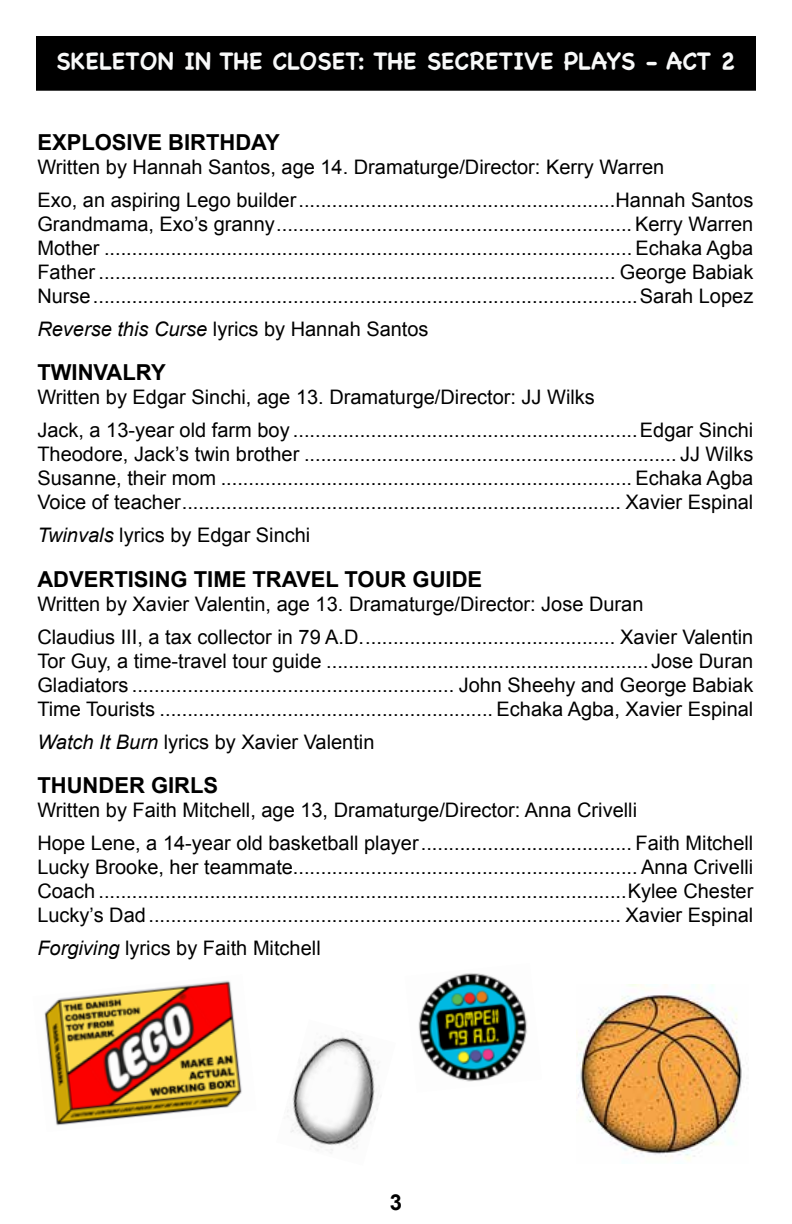
<style>
.page{position:relative;width:792px;height:1224px;background:#fff}
.page>*{position:absolute;margin:0;border:0;box-sizing:border-box;transform-origin:0 0}
.t1{font:700 24px "Chalkboard SE";color:#f8f9f9}
.t2{font:700 22px "Arial";color:#000}
.t3{font:20px/24px "Arial";color:#000}
.s1{font-style:italic}
</style>
<div class="page">
<div style="left:37px;top:37px;width:718px;height:53px;background:#000"></div>
<div style="left:36px;top:36px;width:720px;height:55px;border:2px solid #000"></div>
<img style="left:576px;top:985px;width:167px;height:175px">
<img style="left:418px;top:973px;width:109px;height:109px">
<img style="left:287px;top:1035px;width:94px;height:118px">
<img style="left:44px;top:980px;width:198px;height:146px">
<p class="t1" style="left:56px;top:46px;width:681px">SKELETON IN THE CLOSET: THE SECRETIVE PLAYS - ACT 2</p>
<p class="t2" style="left:37px;top:128px;width:244px">EXPLOSIVE BIRTHDAY</p>
<p class="t3" style="left:37px;top:151px;width:717px;line-height:33px">Written by Hannah Santos, age 14. Dramaturge/Director: Kerry Warren<br>Exo, an aspiring Lego builder.........................................................Hannah Santos</p>
<p class="t3" style="left:37px;top:212px;width:717px;text-align:justify">Grandmama, Exo’s granny................................................................Kerry Warren Mother ............................................................................................... Echaka Agba Father ............................................................................................. George Babiak Nurse..................................................................................................Sarah Lopez</p>
<p class="t3" style="left:37px;top:317px;width:393px"><span class="s1">Reverse this Curse</span> lyrics by Hannah Santos</p>
<p class="t2" style="left:37px;top:358px;width:130px">TWINVALRY</p>
<p class="t3" style="left:37px;top:381px;width:717px;line-height:33px">Written by Edgar Sinchi, age 13. Dramaturge/Director: JJ Wilks<br>Jack, a 13-year old farm boy ..............................................................Edgar Sinchi</p>
<p class="t3" style="left:37px;top:443px;width:718px;text-align:justify">Theodore, Jack’s twin brother ................................................................... JJ Wilks Susanne, their mom .......................................................................... Echaka Agba Voice of teacher............................................................................... Xavier Espinal</p>
<p class="t3" style="left:37px;top:524px;width:275px"><span class="s1">Twinvals</span> lyrics by Edgar Sinchi</p>
<p class="t2" style="left:37px;top:565px;width:446px">ADVERTISING TIME TRAVEL TOUR GUIDE</p>
<p class="t3" style="left:37px;top:588px;width:717px;line-height:33px">Written by Xavier Valentin, age 13. Dramaturge/Director: Jose Duran<br>Claudius III, a tax collector in 79 A.D.............................................. Xavier Valentin</p>
<p class="t3" style="left:37px;top:649px;width:718px;text-align:justify">Tor Guy, a time-travel tour guide ..........................................................Jose Duran Gladiators .......................................................... John Sheehy and George Babiak Time Tourists ............................................................ Echaka Agba, Xavier Espinal</p>
<p class="t3" style="left:37px;top:730px;width:339px"><span class="s1">Watch It Burn</span> lyrics by Xavier Valentin</p>
<p class="t2" style="left:37px;top:771px;width:182px">THUNDER GIRLS</p>
<p class="t3" style="left:37px;top:794px;width:718px;line-height:33px">Written by Faith Mitchell, age 13, Dramaturge/Director: Anna Crivelli<br>Hope Lene, a 14-year old basketball player...................................... Faith Mitchell</p>
<p class="t3" style="left:37px;top:855px;width:718px;text-align:justify">Lucky Brooke, her teammate.............................................................. Anna Crivelli Coach ...............................................................................................Kylee Chester Lucky’s Dad..................................................................................... Xavier Espinal</p>
<p class="t3" style="left:37px;top:936px;width:285px"><span class="s1">Forgiving</span> lyrics by Faith Mitchell</p>
<p class="t2" style="left:390px;top:1188px;width:14px">3</p>
</div>
